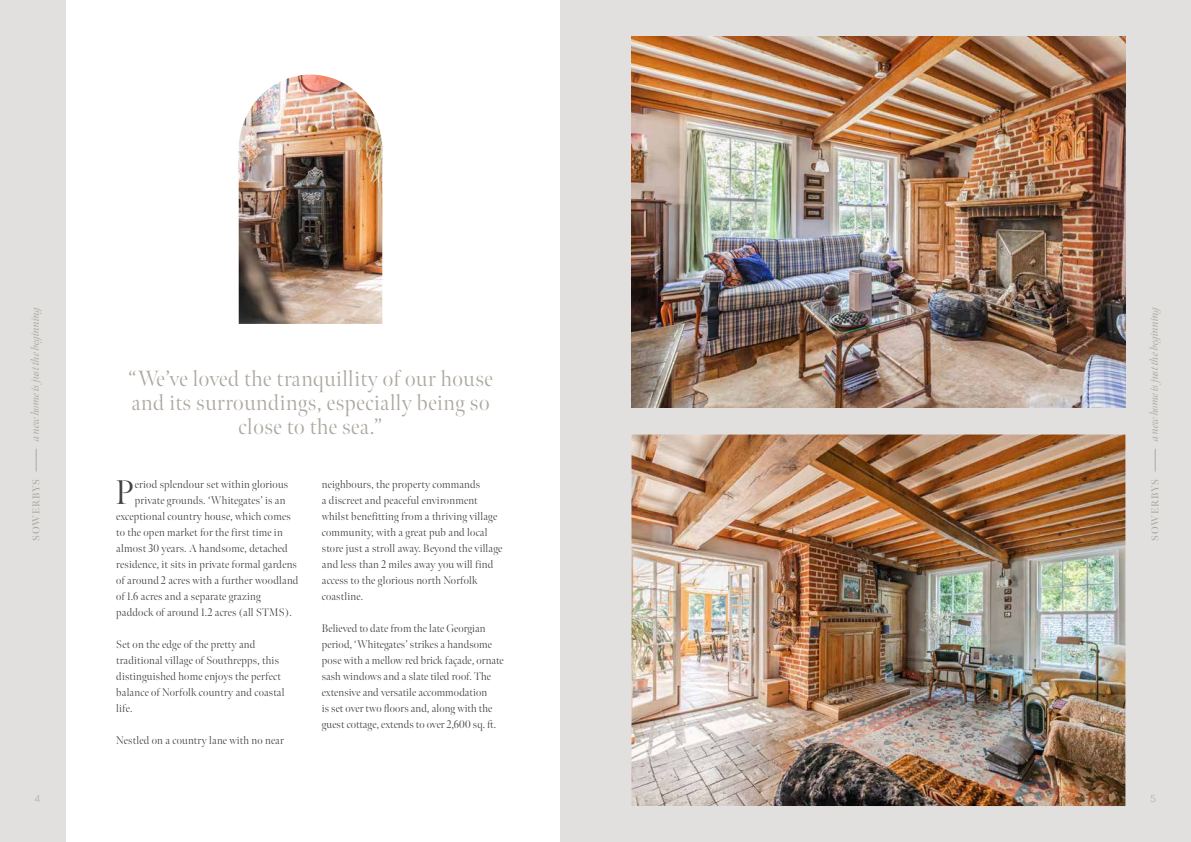
<style>
.page{position:relative;width:1191px;height:842px;background:#fff}
.page>*{position:absolute;margin:0;border:0;box-sizing:border-box;transform-origin:0 0}
.t1{font:300 34px "Meno Banner";color:#434141}
.t2{font:300 22px/24px "Meno Banner";letter-spacing:.025em;color:#ada8a0;text-align:center}
.t3{font:300 11px/16px "Meno Banner";letter-spacing:.02em;color:#434141}
.t4{font:italic 11px "Meno Banner";letter-spacing:-.01em;color:#ada8a0}
.t5{font:600 10px "Meno Banner";letter-spacing:.08em;color:#ada8a0}
.t6{font:300 10px "Quasimoda";color:#ada8a0}
</style>
<div class="page">
<div style="left:0;top:0;width:595px;height:842px;background:#e2e0df"></div>
<div style="left:595px;top:0;width:596px;height:842px;background:#e2e0df"></div>
<svg style="left:36px;top:449px;width:1px;height:22px"></svg>
<svg style="left:1155px;top:449px;width:1px;height:22px"></svg>
<div style="left:66px;top:0;width:493px;height:842px;background:#fff"></div>
<img style="left:631px;top:36px;width:494px;height:371px">
<img style="left:239px;top:75px;width:143px;height:249px">
<img style="left:631px;top:434px;width:494px;height:372px">
<p class="t4" style="left:29px;top:441px;width:138px;rotate:-90deg">a new home is just the beginning</p>
<p class="t4" style="left:1147px;top:441px;width:138px;rotate:-90deg">a new home is just the beginning</p>
<h1 class="t1" style="left:116px;top:472px;width:20px">P</h1>
<p class="t3" style="left:135px;top:477px;width:155px">eriod splendour set within glorious</p>
<h2 class="t2" style="left:128px;top:367px;width:366px">“We’ve loved the tranquillity of our house and its surroundings, especially being so close to the sea.”</h2>
<p class="t5" style="left:30px;top:541px;width:63px;rotate:-90deg">SOWERBYS</p>
<p class="t5" style="left:1149px;top:541px;width:63px;rotate:-90deg">SOWERBYS</p>
<p class="t3" style="left:322px;top:477px;width:182px">neighbours, the property commands<br>a discreet and peaceful environment whilst benefitting from a thriving village community, with a great pub and local store just a stroll away. Beyond the village and less than 2 miles away you will find access to the glorious north Norfolk coastline.</p>
<p class="t3" style="left:322px;top:621px;width:183px">Believed to date from the late Georgian period, ‘Whitegates’ strikes a handsome pose with a mellow red brick façade, ornate sash windows and a slate tiled roof. The extensive and versatile accommodation<br>is set over two floors and, along with the guest cottage, extends to over 2,600 sq. ft.</p>
<p class="t3" style="left:135px;top:493px;width:152px">private grounds. ‘Whitegates’ is an</p>
<p class="t3" style="left:116px;top:509px;width:176px">exceptional country house, which comes</p>
<p class="t3" style="left:116px;top:525px;width:168px">to the open market for the first time in</p>
<p class="t3" style="left:116px;top:541px;width:173px">almost 30 years. A handsome, detached</p>
<p class="t3" style="left:116px;top:557px;width:182px">residence, it sits in private formal gardens</p>
<p class="t3" style="left:116px;top:573px;width:184px">of around 2 acres with a further woodland</p>
<p class="t3" style="left:116px;top:589px;width:146px">of 1.6 acres and a separate grazing</p>
<p class="t3" style="left:116px;top:605px;width:177px">paddock of around 1.2 acres (all STMS).</p>
<p class="t3" style="left:116px;top:637px;width:170px">Set on the edge of the pretty and traditional village of Southrepps, this distinguished home enjoys the perfect balance of Norfolk country and coastal life.</p>
<p class="t3" style="left:116px;top:733px;width:169px">Nestled on a country lane with no near</p>
<p class="t6" style="left:35px;top:791px;width:7px">4</p>
<p class="t6" style="left:1150px;top:791px;width:7px">5</p>
</div>
